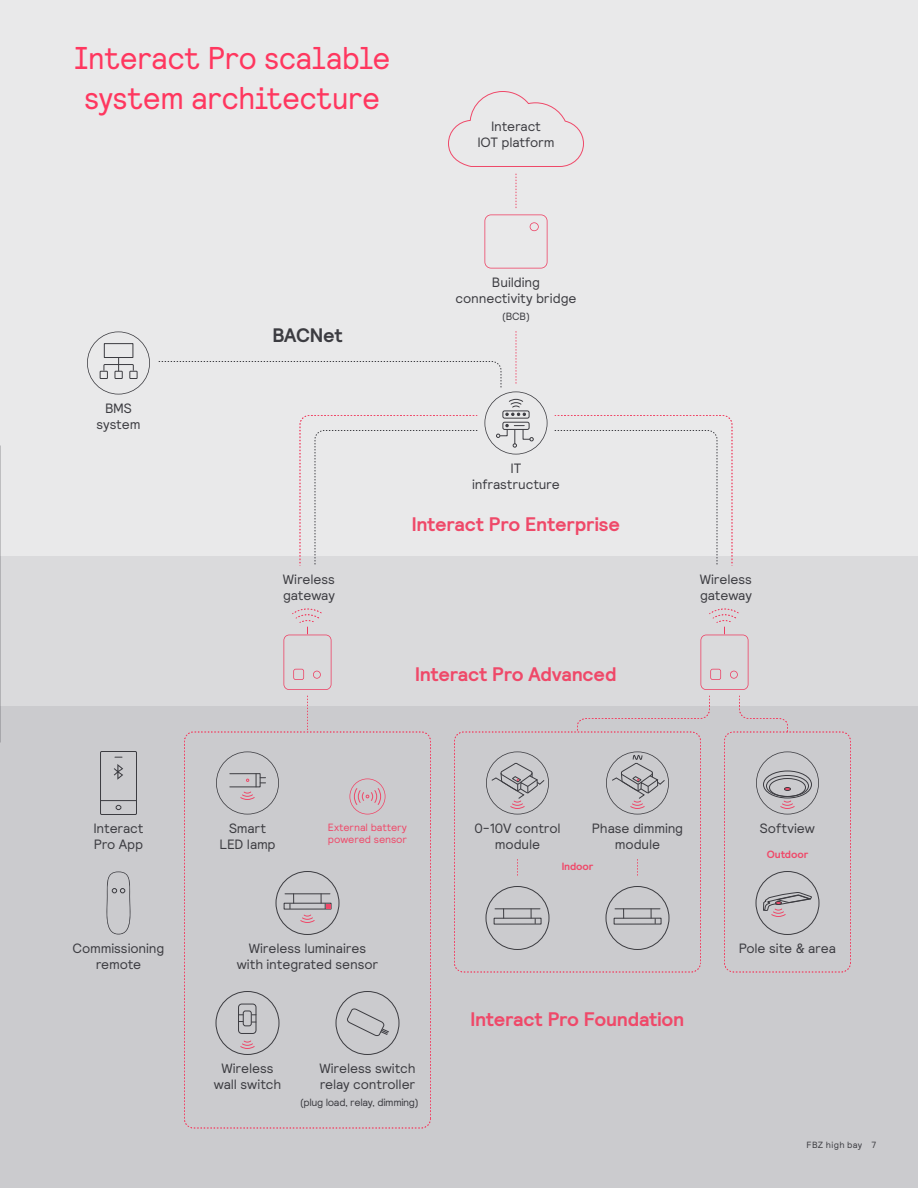
<style>
.page{position:relative;width:918px;height:1188px;background:#fff}
.page>*{position:absolute;margin:0;border:0;box-sizing:border-box;transform-origin:0 0}
.t1{font:31.5px/40.5px "Signify Relative Faux";letter-spacing:-.005em;color:#ff375f;text-align:center}
.t2{font:700 19.5px "Signify Relative";letter-spacing:-.01em;color:#ef4969}
.t3{font:700 19.5px "Signify Relative";letter-spacing:-.01em;color:#3c3c41}
.t4{font:13.5px/16.5px "Signify Relative";letter-spacing:-.01em;color:#3c3c41;text-align:center}
.t5{font:10.5px "Signify Relative";letter-spacing:-.03em;color:#3c3c41}
.t6{font:10.5px/12px "Signify Relative";letter-spacing:-.005em;color:#ef4969}
.t7{font:700 10.5px "Signify Relative";letter-spacing:-.015em;color:#ef4969}
.t8{font:9px "Signify Relative";letter-spacing:.04em;color:#3c3c41}
</style>
<div class="page">
<div style="left:0;top:0;width:918px;height:556px;background:#e9e9ea"></div>
<div style="left:0;top:556px;width:918px;height:150px;background:#dadadc"></div>
<div style="left:0;top:706px;width:918px;height:482px;background:#cbcbce"></div>
<svg style="left:448px;top:91px;width:136px;height:76px"></svg>
<svg style="left:484px;top:174px;width:63px;height:94px"></svg>
<svg style="left:486px;top:752px;width:63px;height:62px"></svg>
<div style="left:100px;top:751px;width:37px;height:64px;border:1px solid #3c3c41"></div>
<hr style="left:100px;top:800px;width:36px;height:1px;background:#3c3c41">
<svg style="left:116px;top:805px;width:5px;height:5px"></svg>
<svg style="left:106px;top:872px;width:25px;height:62px"></svg>
<svg style="left:114px;top:764px;width:9px;height:16px"></svg>
<svg style="left:87px;top:332px;width:63px;height:62px"></svg>
<div style="left:100px;top:371px;width:8px;height:8px;border:1px solid #3c3c41"></div>
<div style="left:115px;top:371px;width:8px;height:8px;border:1px solid #3c3c41"></div>
<div style="left:129px;top:371px;width:8px;height:8px;border:1px solid #3c3c41"></div>
<div style="left:104px;top:343px;width:29px;height:15px;border:1px solid #3c3c41"></div>
<svg style="left:158px;top:332px;width:390px;height:234px"></svg>
<svg style="left:554px;top:415px;width:179px;height:151px"></svg>
<svg style="left:283px;top:608px;width:48px;height:82px"></svg>
<svg style="left:307px;top:696px;width:1px;height:36px"></svg>
<div style="left:184px;top:732px;width:247px;height:396px;border:1px dashed #ef4969;border-radius:9px"></div>
<div style="left:454px;top:732px;width:247px;height:240px;border:1px dashed #ef4969;border-radius:9px"></div>
<div style="left:724px;top:732px;width:127px;height:240px;border:1px dashed #ef4969;border-radius:9px"></div>
<svg style="left:577px;top:608px;width:211px;height:125px"></svg>
<svg style="left:350px;top:778px;width:36px;height:36px"></svg>
<div style="left:276px;top:871px;width:63px;height:64px;border:1px solid #3c3c41;border-radius:50%"></div>
<div style="left:284px;top:903px;width:47px;height:6px;border:1px solid #3c3c41"></div>
<svg style="left:290px;top:894px;width:4px;height:15px"></svg>
<hr style="left:285px;top:893px;width:45px;height:1px;background:#3c3c41">
<svg style="left:321px;top:894px;width:10px;height:15px"></svg>
<div style="left:756px;top:871px;width:63px;height:64px;border:1px solid #3c3c41;border-radius:50%"></div>
<div style="left:216px;top:991px;width:63px;height:64px;border:1px solid #3c3c41;border-radius:50%"></div>
<div style="left:238px;top:1004px;width:18px;height:30px;border:1px solid #3c3c41;border-radius:3px"></div>
<div style="left:243px;top:1011px;width:9px;height:15px;border:1px solid #3c3c41;border-radius:2px"></div>
<div style="left:336px;top:991px;width:63px;height:64px;border:1px solid #3c3c41;border-radius:50%"></div>
<svg style="left:347px;top:1008px;width:42px;height:28px"></svg>
<svg style="left:606px;top:752px;width:63px;height:62px"></svg>
<div style="left:486px;top:886px;width:63px;height:64px;border:1px solid #3c3c41;border-radius:50%"></div>
<div style="left:494px;top:918px;width:47px;height:6px;border:1px solid #3c3c41"></div>
<svg style="left:531px;top:909px;width:5px;height:15px"></svg>
<hr style="left:495px;top:908px;width:45px;height:1px;background:#3c3c41">
<div style="left:606px;top:886px;width:63px;height:64px;border:1px solid #3c3c41;border-radius:50%"></div>
<div style="left:614px;top:918px;width:47px;height:6px;border:1px solid #3c3c41"></div>
<svg style="left:651px;top:909px;width:5px;height:15px"></svg>
<hr style="left:615px;top:908px;width:45px;height:1px;background:#3c3c41">
<svg style="left:756px;top:752px;width:63px;height:62px"></svg>
<svg style="left:216px;top:752px;width:63px;height:62px"></svg>
<svg style="left:300px;top:914px;width:15px;height:9px"></svg>
<svg style="left:240px;top:1040px;width:15px;height:9px"></svg>
<svg style="left:763px;top:892px;width:49px;height:25px"></svg>
<h1 class="t1" style="left:74px;top:37px;width:317px">Interact Pro scalable system architecture</h1>
<p class="t4" style="left:477px;top:118px;width:79px">Interact<br>IOT platform</p>
<p class="t4" style="left:97px;top:399px;width:45px">BMS system</p>
<h2 class="t3" style="left:272px;top:323px;width:72px">BACNet</h2>
<p class="t4" style="left:283px;top:570px;width:54px;text-align:left">Wireless gateway</p>
<p class="t4" style="left:456px;top:274px;width:122px">Building connectivity bridge</p>
<p class="t5" style="left:502px;top:309px;width:29px">(BCB)</p>
<p class="t4" style="left:472px;top:460px;width:89px">IT infrastructure</p>
<h2 class="t2" style="left:412px;top:512px;width:210px">Interact Pro Enterprise</h2>
<h2 class="t2" style="left:415px;top:662px;width:203px">Interact Pro Advanced</h2>
<p class="t4" style="left:700px;top:571px;width:54px;text-align:left">Wireless gateway</p>
<p class="t4" style="left:94px;top:819px;width:51px;text-align:left">Interact<br>Pro App</p>
<p class="t4" style="left:219px;top:819px;width:58px">Smart<br>LED lamp</p>
<p class="t4" style="left:474px;top:819px;width:88px">0-10V control module</p>
<p class="t4" style="left:592px;top:819px;width:93px">Phase dimming module</p>
<p class="t4" style="left:760px;top:819px;width:57px">Softview</p>
<p class="t6" style="left:328px;top:821px;width:81px">External battery powered sensor</p>
<p class="t7" style="left:767px;top:847px;width:43px">Outdoor</p>
<p class="t4" style="left:73px;top:940px;width:93px">Commissioning remote</p>
<p class="t4" style="left:237px;top:940px;width:143px">Wireless luminaires with integrated sensor</p>
<p class="t4" style="left:214px;top:1059px;width:69px">Wireless wall switch</p>
<p class="t4" style="left:319px;top:1059px;width:98px;text-align:left">Wireless switch relay controller</p>
<p class="t5" style="left:300px;top:1095px;width:120px">(plug load, relay, dimming)</p>
<p class="t7" style="left:562px;top:859px;width:33px">Indoor</p>
<h2 class="t2" style="left:471px;top:1007px;width:215px">Interact Pro Foundation</h2>
<p class="t4" style="left:739px;top:939px;width:99px">Pole site &amp; area</p>
<p class="t8" style="left:807px;top:1139px;width:71px">FBZ high bay 7</p>
</div>
